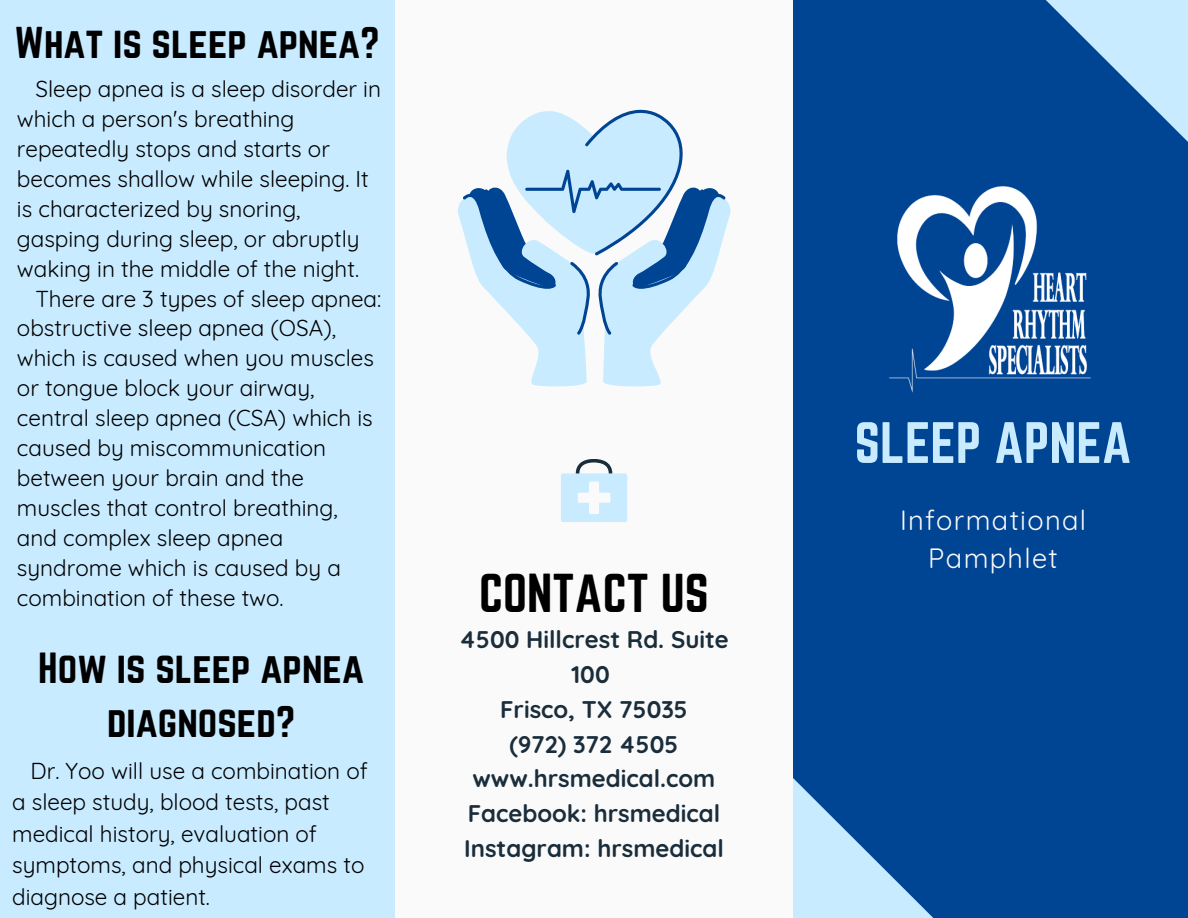
<style>
.page{position:relative;width:1188px;height:918px;background:#004494}
.page>*{position:absolute;margin:0;border:0;box-sizing:border-box;transform-origin:0 0}
.t1{font:51px "Norwester";color:#c8ebff}
.t2{font:48px "Norwester";color:#000}
.t3{font:39px/54px "Norwester";color:#000;text-align:center}
.t4{font:27.3px/37.5px "Quicksand";letter-spacing:.05em;color:#fafafa;text-align:center}
.t5{font:700 24px/34.8px "Quicksand";color:#1a2d3b;text-align:center}
.t6{font:22.5px/31.5px "Quicksand";color:#000}
</style>
<div class="page">
<svg style="left:793px;top:778px;width:140px;height:140px"></svg>
<svg style="left:1001px;top:0;width:187px;height:187px"></svg>
<div style="left:0;top:0;width:396px;height:918px;background:#c8ebff"></div>
<div style="left:396px;top:0;width:397px;height:918px;background:#fafafa"></div>
<div style="left:561px;top:473px;width:66px;height:49px;background:#c8ebff;border-radius:2px"></div>
<div style="left:578px;top:493px;width:32px;height:10px;background:#fafafa"></div>
<div style="left:589px;top:481px;width:10px;height:33px;background:#fafafa"></div>
<svg style="left:576px;top:459px;width:36px;height:15px"></svg>
<svg style="left:458px;top:109px;width:273px;height:278px"></svg>
<img style="left:890px;top:187px;width:201px;height:206px">
<h3 class="t3" style="left:14px;top:17px;width:367px">What is sleep apnea?</h3>
<p class="t6" style="left:35px;top:73px;width:347px">Sleep apnea is a sleep disorder in</p>
<p class="t6" style="left:17px;top:103px;width:279px">which a person's breathing</p>
<p class="t6" style="left:17px;top:133px;width:315px">repeatedly stops and starts or</p>
<p class="t6" style="left:17px;top:163px;width:353px">becomes shallow while sleeping. It</p>
<p class="t6" style="left:17px;top:193px;width:285px">is characterized by snoring,</p>
<p class="t6" style="left:17px;top:223px;width:344px">gasping during sleep, or abruptly</p>
<p class="t6" style="left:17px;top:252px;width:344px">waking in the middle of the night.</p>
<p class="t6" style="left:35px;top:282px;width:347px">There are 3 types of sleep apnea:</p>
<p class="t6" style="left:17px;top:312px;width:321px">obstructive sleep apnea (OSA),</p>
<p class="t6" style="left:17px;top:342px;width:358px">which is caused when you muscles</p>
<p class="t6" style="left:17px;top:372px;width:299px">or tongue block your airway,</p>
<p class="t6" style="left:17px;top:402px;width:357px">central sleep apnea (CSA) which is</p>
<p class="t6" style="left:17px;top:432px;width:311px">caused by miscommunication</p>
<p class="t6" style="left:17px;top:462px;width:289px">between your brain and the</p>
<p class="t6" style="left:17px;top:492px;width:322px">muscles that control breathing,</p>
<p class="t6" style="left:17px;top:522px;width:268px">and complex sleep apnea</p>
<p class="t6" style="left:17px;top:552px;width:325px">syndrome which is caused by a</p>
<p class="t6" style="left:17px;top:582px;width:268px">combination of these two.</p>
<h3 class="t3" style="left:38px;top:642px;width:327px">How is sleep apnea diagnosed?</h3>
<p class="t6" style="left:12px;top:755px;width:357px;text-indent:18px">Dr. Yoo will use a combination of a sleep study, blood tests, past medical history, evaluation of symptoms, and physical exams to diagnose a patient.</p>
<h2 class="t2" style="left:479px;top:570px;width:231px">CONTACT US</h2>
<p class="t5" style="left:459px;top:621px;width:271px">4500 Hillcrest Rd. Suite<br>100<br>Frisco, TX 75035<br>(972) 372 4505 www.hrsmedical.com<br>Facebook: hrsmedical<br>Instagram: hrsmedical</p>
<h1 class="t1" style="left:855px;top:418px;width:279px">SLEEP APNEA</h1>
<p class="t4" style="left:900px;top:501px;width:188px">Informational<br>Pamphlet</p>
</div>
